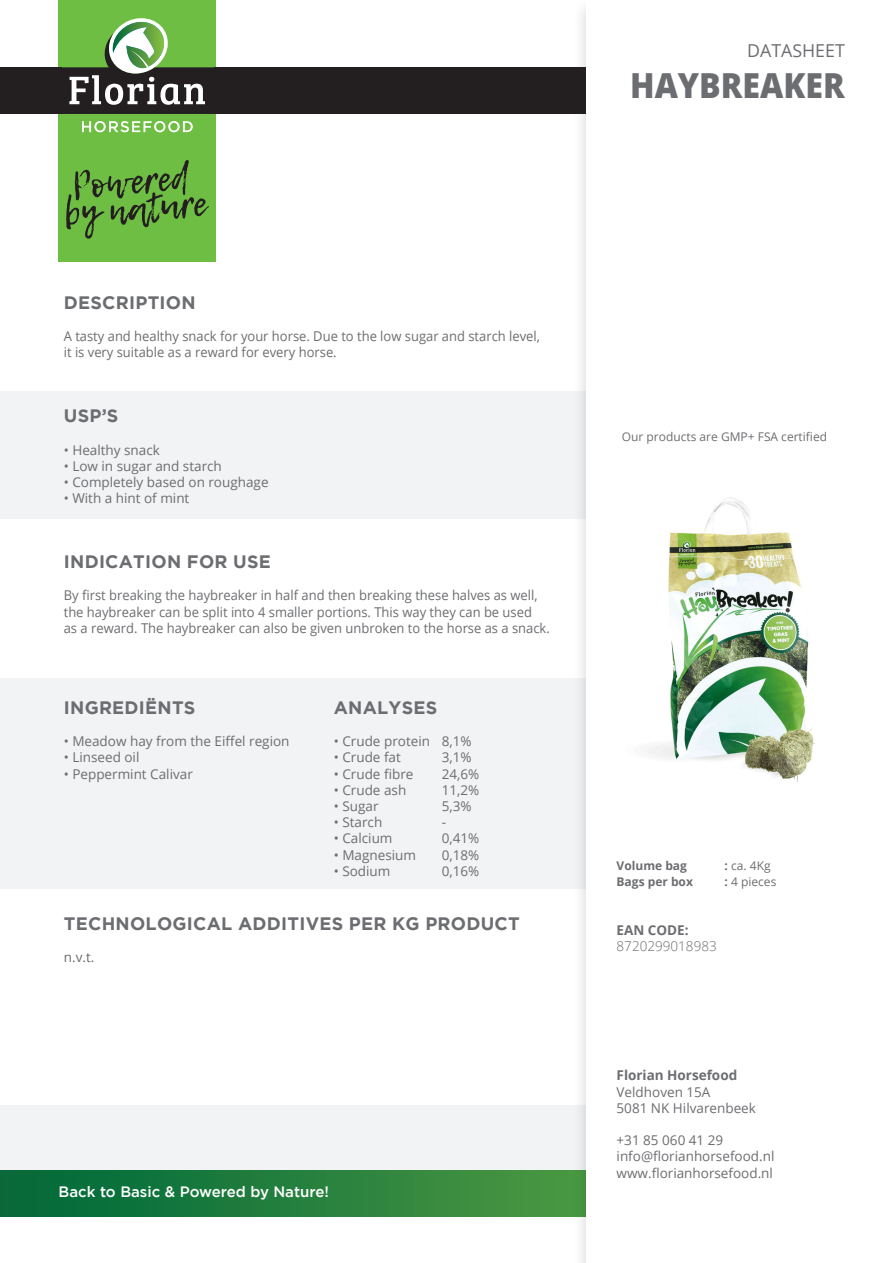
<style>
.page{position:relative;width:893px;height:1263px;background:#fff}
.page>*{position:absolute;margin:0;border:0;box-sizing:border-box;transform-origin:0 0}
.t1{font:800 34.5px "Open Sans";color:#6c6d70;scale:.93 1}
.t2{font:700 18px "Gotham";letter-spacing:.015em;color:#6c6d70}
.t3{font:17.85px "Open Sans";color:#6c6d70}
.t4{font:500 15px "Gotham";color:#fff}
.t5{font:13.5px "Open Sans";color:#6c6d70}
.t6{font:13.5px "Open Sans";color:#6c6d70;scale:.96 1}
.t7{font:700 13.5px "Open Sans";color:#6c6d70}
.t8{font:300 13.5px "Open Sans";color:#6c6d70}
.t9{font:12px "Open Sans";color:#6c6d70}
.t10{font:700 12px "Open Sans";color:#6c6d70}
.s1{font-weight:700}
</style>
<div class="page">
<div style="left:59px;top:0;width:157px;height:261px;background:#6ebe44"></div>
<svg style="left:66px;top:160px;width:143px;height:79px"></svg>
<svg style="left:62px;top:18px;width:152px;height:96px"></svg>
<svg style="left:82px;top:121px;width:111px;height:11px"></svg>
<div style="left:0;top:67px;width:62px;height:47px;background:#231f20"></div>
<div style="left:214px;top:67px;width:679px;height:47px;background:#231f20"></div>
<svg style="left:0;top:1170px;width:572px;height:47px;background:#237e3d"></svg>
<div style="left:0;top:391px;width:893px;height:128px;background:#f2f3f4"></div>
<div style="left:0;top:678px;width:893px;height:211px;background:#f2f3f4"></div>
<div style="left:0;top:1106px;width:893px;height:64px;background:#f2f3f4"></div>
<div style="left:572px;top:0;width:321px;height:1263px;background:#231f20;opacity:.2"></div>
<div style="left:587px;top:0;width:306px;height:1263px;background:#fff"></div>
<img style="left:647px;top:497px;width:168px;height:285px">
<p class="t3" style="left:747px;top:38px;width:99px">DATASHEET</p>
<p class="t1" style="left:630px;top:60px;width:232px">HAYBREAKER</p>
<p class="t2" style="left:64px;top:292px;width:133px">DESCRIPTION</p>
<p class="t6" style="left:64px;top:327px;width:498px">A tasty and healthy snack for your horse. Due to the low sugar and starch level,</p>
<p class="t6" style="left:64px;top:343px;width:286px">it is very suitable as a reward for every horse.</p>
<p class="t2" style="left:64px;top:405px;width:56px">USP’S</p>
<p class="t5" style="left:64px;top:440px;width:98px">• Healthy snack</p>
<p class="t5" style="left:64px;top:457px;width:160px">• Low in sugar and starch</p>
<p class="t5" style="left:64px;top:473px;width:206px">• Completely based on roughage</p>
<p class="t5" style="left:64px;top:489px;width:127px">• With a hint of mint</p>
<p class="t2" style="left:64px;top:551px;width:209px">INDICATION FOR USE</p>
<p class="t6" style="left:64px;top:586px;width:495px">By first breaking the haybreaker in half and then breaking these halves as well,</p>
<p class="t6" style="left:64px;top:602px;width:489px">the haybreaker can be split into 4 smaller portions. This way they can be used</p>
<p class="t6" style="left:64px;top:619px;width:508px">as a reward. The haybreaker can also be given unbroken to the horse as a snack.</p>
<p class="t2" style="left:64px;top:697px;width:133px">INGREDIËNTS</p>
<p class="t2" style="left:334px;top:697px;width:105px">ANALYSES</p>
<p class="t5" style="left:64px;top:732px;width:227px">• Meadow hay from the Eiffel region</p>
<p class="t5" style="left:334px;top:732px;width:139px">• Crude protein 8,1%</p>
<p class="t5" style="left:64px;top:748px;width:77px">• Linseed oil</p>
<p class="t5" style="left:334px;top:748px;width:69px">• Crude fat</p>
<p class="t5" style="left:442px;top:748px;width:31px">3,1%</p>
<p class="t5" style="left:64px;top:764px;width:131px">• Peppermint Calivar</p>
<p class="t5" style="left:334px;top:764px;width:81px">• Crude fibre</p>
<p class="t5" style="left:442px;top:764px;width:39px">24,6%</p>
<p class="t5" style="left:334px;top:781px;width:74px">• Crude ash</p>
<p class="t5" style="left:442px;top:781px;width:39px">11,2%</p>
<p class="t5" style="left:334px;top:797px;width:46px">• Sugar</p>
<p class="t5" style="left:442px;top:797px;width:31px">5,3%</p>
<p class="t5" style="left:334px;top:813px;width:50px">• Starch</p>
<p class="t5" style="left:442px;top:813px;width:6px">-</p>
<p class="t5" style="left:334px;top:829px;width:60px">• Calcium</p>
<p class="t5" style="left:442px;top:829px;width:39px">0,41%</p>
<p class="t5" style="left:334px;top:845px;width:84px">• Magnesium</p>
<p class="t5" style="left:442px;top:845px;width:39px">0,18%</p>
<p class="t5" style="left:334px;top:862px;width:58px">• Sodium</p>
<p class="t5" style="left:442px;top:862px;width:39px">0,16%</p>
<p class="t2" style="left:64px;top:913px;width:457px">TECHNOLOGICAL ADDITIVES PER KG PRODUCT</p>
<p class="t5" style="left:64px;top:948px;width:32px">n.v.t.</p>
<p class="t4" style="left:59px;top:1183px;width:272px">Back to Basic &amp; Powered by Nature!</p>
<p class="t9" style="left:622px;top:428px;width:207px">Our products are GMP+ FSA certified</p>
<p class="t10" style="left:617px;top:857px;width:72px">Volume bag</p>
<p class="t9" style="left:725px;top:857px;width:48px"><span class="s1">:</span> ca. 4Kg</p>
<p class="t10" style="left:617px;top:873px;width:78px">Bags per box</p>
<p class="t9" style="left:725px;top:873px;width:53px"><span class="s1">:</span> 4 pieces</p>
<p class="t7" style="left:617px;top:920px;width:74px">EAN CODE:</p>
<p class="t8" style="left:617px;top:936px;width:102px">8720299018983</p>
<p class="t7" style="left:617px;top:1066px;width:122px">Florian Horsefood</p>
<p class="t5" style="left:617px;top:1082px;width:95px">Veldhoven 15A</p>
<p class="t5" style="left:617px;top:1098px;width:141px">5081 NK Hilvarenbeek</p>
<p class="t5" style="left:617px;top:1131px;width:108px">+31 85 060 41 29</p>
<p class="t5" style="left:617px;top:1147px;width:159px">info@florianhorsefood.nl</p>
<p class="t5" style="left:617px;top:1163px;width:158px">www.florianhorsefood.nl</p>
</div>
